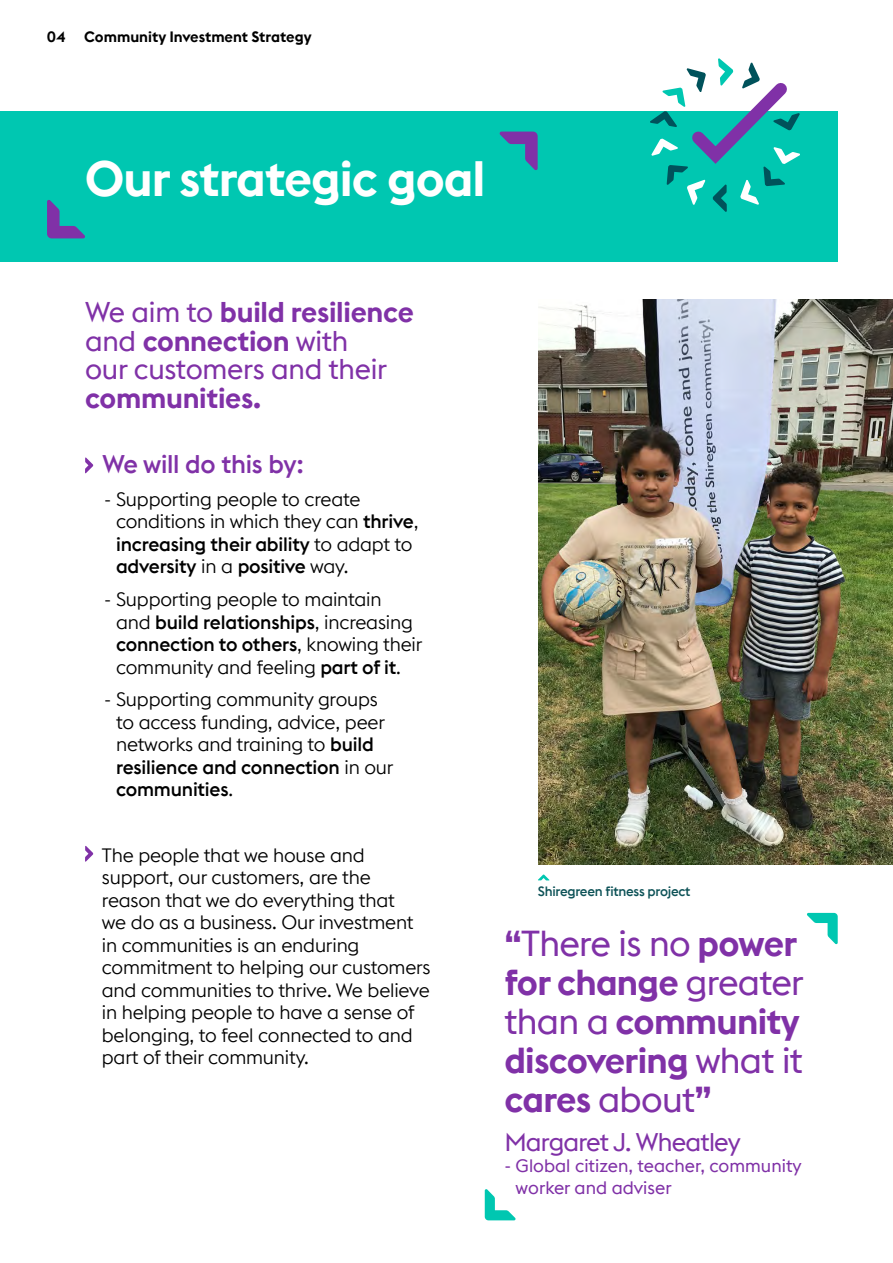
<style>
.page{position:relative;width:893px;height:1263px;background:#fff}
.page>*{position:absolute;margin:0;border:0;box-sizing:border-box;transform-origin:0 0}
.t1{font:600 49.5px "Euclid Flex B";letter-spacing:-.02em;color:#fff}
.t2{font:600 36px/39px "Euclid Flex B";letter-spacing:-.02em;color:#8031a7}
.t3{font:28.5px/28.5px "Euclid Flex B";letter-spacing:-.01em;color:#8031a7}
.t4{font:600 28.5px "Euclid Flex B";letter-spacing:-.01em;color:#8031a7}
.t5{font:25.5px "Euclid Flex B";letter-spacing:-.03em;color:#8031a7}
.t6{font:500 25.5px "Euclid Flex B";letter-spacing:-.01em;color:#8031a7}
.t7{font:300 19.35px/22.5px "Euclid Flex B";letter-spacing:-.01em;color:#000}
.t8{font:18px/21.6px "Euclid Flex B";color:#8031a7}
.t9{font:600 15px "Euclid Flex B";color:#000}
.t10{font:500 13.5px "Euclid Flex B";letter-spacing:-.02em;color:#0d5257}
.s1{font-weight:600}
.s2{font-weight:500}
.s3{font-weight:400}
</style>
<div class="page">
<svg style="left:85px;top:457px;width:8px;height:16px"></svg>
<svg style="left:85px;top:846px;width:8px;height:16px"></svg>
<svg style="left:485px;top:1189px;width:31px;height:31px"></svg>
<svg style="left:807px;top:913px;width:31px;height:32px"></svg>
<img style="left:538px;top:299px;width:355px;height:566px">
<div style="left:0;top:111px;width:838px;height:150px;background:#00c7b1"></div>
<svg style="left:47px;top:200px;width:38px;height:38px"></svg>
<svg style="left:499px;top:132px;width:39px;height:38px"></svg>
<svg style="left:538px;top:874px;width:11px;height:6px"></svg>
<svg style="left:650px;top:58px;width:150px;height:154px"></svg>
<p class="t9" style="left:47px;top:27px;width:266px">04 Community Investment Strategy</p>
<h1 class="t1" style="left:85px;top:147px;width:402px">Our strategic goal</h1>
<h3 class="t3" style="left:85px;top:299px;width:330px">We aim to <span class="s1">build resilience </span>and <span class="s1">connection</span> with<br>our customers and their</h3>
<h3 class="t4" style="left:85px;top:380px;width:178px">communities.</h3>
<h3 class="t6" style="left:103px;top:449px;width:203px">We will do this by:</h3>
<p class="t7" style="left:116px;top:488px;width:304px;text-indent:-12px">- Supporting people to create conditions in which they can <span class="s2">thrive</span>, <span class="s2">increasing their ability</span> to adapt to <span class="s2">adversity</span> in a <span class="s2">positive</span> way.</p>
<p class="t7" style="left:116px;top:588px;width:308px;text-indent:-12px">- Supporting people to maintain<br>and <span class="s2">build relationships</span>, increasing <span class="s2">connection to others</span>, knowing their community and feeling <span class="s2">part of it</span>.</p>
<p class="t7" style="left:116px;top:688px;width:279px;text-indent:-12px">- Supporting community groups to access funding, advice, peer networks and training to <span class="s2">build resilience and connection</span> in our <span class="s2">communities</span>.</p>
<p class="t7" style="left:102px;top:844px;width:330px">The people that we house and support, our customers, are the reason that we do everything that<br>we do as a business. Our investment in communities is an enduring commitment to helping our customers and communities to thrive. We believe in helping people to have a sense of belonging, to feel connected to and part of their community.</p>
<p class="t10" style="left:538px;top:882px;width:154px">Shiregreen fitness project</p>
<h2 class="t2" style="left:504px;top:923px;width:301px">“<span class="s3">There is no</span> power for change <span class="s3">greater than a</span> community discovering <span class="s3">what it </span>cares <span class="s3">about</span>”</h2>
<h3 class="t5" style="left:504px;top:1127px;width:238px">Margaret J. Wheatley</h3>
<p class="t8" style="left:516px;top:1155px;width:288px;text-indent:-11px">- Global citizen, teacher, community worker and adviser</p>
</div>
